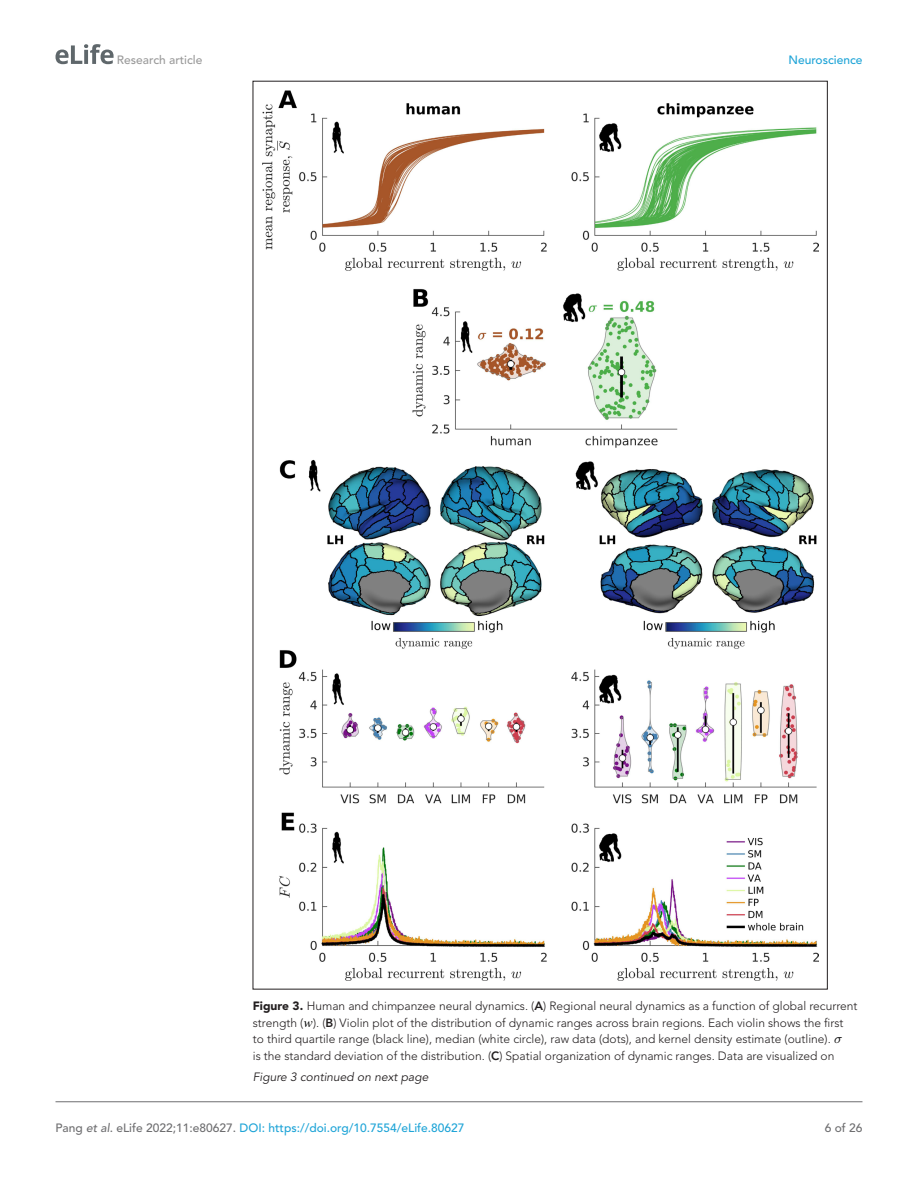
<style>
.page{position:relative;width:918px;height:1188px;background:#fff}
.page>*{position:absolute;margin:0;border:0;box-sizing:border-box;transform-origin:0 0}
.t1{font:300 12px/16.5px "Avenir LT Std";color:#231f20}
.t2{font:500 12px "Avenir LT Std";color:#1ea4d7}
.t3{font:italic 12px "Avenir LT Std";color:#231f20}
.t4{font:500 12px "Avenir LT Std";color:#9a9a9a}
.t5{font:500 12px "Avenir LT Std";color:#6e6e70}
.s1{font-weight:900}
.s2{font-weight:800}
.s3{font-family:"STIX General";font-weight:400;font-style:italic;font-size:13.5px;color:#000}
.s4{font-family:"CMMI9";font-weight:400;font-size:13.5px;color:#000}
.s5{color:#6e6e70}
.s6{font-style:italic;color:#6e6e70}
</style>
<div class="page">
<svg style="left:56px;top:44px;width:58px;height:20px"></svg>
<hr style="left:56px;top:1101px;width:806px;height:1px;background:#6e6e70">
<img style="left:262px;top:90px;width:556px;height:890px">
<p class="t4" style="left:117px;top:53px;width:87px">Research article</p>
<p class="t2" style="left:788px;top:53px;width:76px">Neuroscience</p>
<p class="t1" style="left:253px;top:998px;width:606px"><span class="s1">Figure 3.</span> Human and chimpanzee neural dynamics. (<span class="s2">A</span>) Regional neural dynamics as a function of global recurrent strength (<span class="s3">w</span>). (<span class="s2">B</span>) Violin plot of the distribution of dynamic ranges across brain regions. Each violin shows the first to third quartile range (black line), median (white circle), raw data (dots), and kernel density estimate (outline). <span class="s4">σ<br></span>is the standard deviation of the distribution. (<span class="s2">C</span>) Spatial organization of dynamic ranges. Data are visualized on</p>
<p class="t3" style="left:253px;top:1070px;width:177px">Figure 3 continued on next page</p>
<p class="t2" style="left:56px;top:1121px;width:411px"><span class="s5">Pang</span> <span class="s6">et al</span><span class="s5">. eLife 2022;11:e80627.</span> DOI: https://doi.org/10.7554/eLife.80627</p>
<p class="t5" style="left:825px;top:1121px;width:39px">6 of 26</p>
</div>
